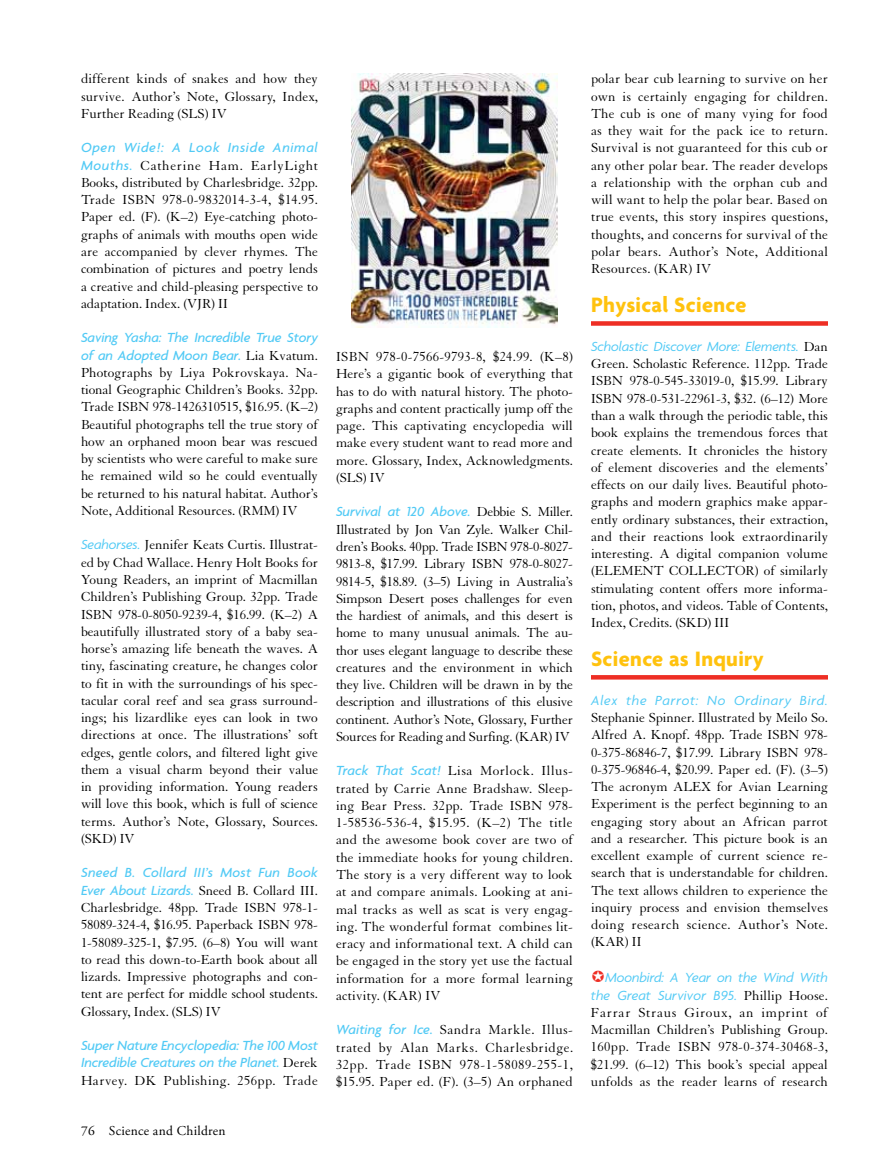
<style>
.page{position:relative;width:891px;height:1175px;background:#fff}
.page>*{position:absolute;margin:0;border:0;box-sizing:border-box;transform-origin:0 0}
.t1{font:700 22.5px "Agenda";letter-spacing:.015em;color:#ffc20e}
.t2{font:14.25px/17.2px "Granjon LT Std";letter-spacing:-.005em;color:#000;text-align:justify}
.t3{font:italic 500 14.25px/17.2px "Agenda";letter-spacing:-.01em;color:#52caf5}
.t4{font:italic 14.25px/17.2px "Agenda";letter-spacing:-.01em;color:#52caf5;text-align:right}
.t5{font:14.25px "Granjon LT Std";letter-spacing:.025em;color:#000}
.t6{font:italic 500 14.25px "Agenda";letter-spacing:.015em;color:#52caf5}
.t7{font:italic 14.25px "Agenda";letter-spacing:.05em;color:#52caf5}
.t8{font:italic 500 14.25px "Agenda";letter-spacing:.045em;color:#52caf5}
.t9{font:13.5px "Adobe Garamond Pro";letter-spacing:.02em;color:#000}
.s1{font-family:"Agenda";font-weight:500;font-style:italic;color:#52caf5}
.s2{font-family:"Granjon LT Std";font-weight:400;font-style:normal;color:#000}
.s3{font-family:"Agenda";font-style:italic;color:#52caf5}
.s4{font-family:"Granjon LT Std";font-style:normal;color:#000}
</style>
<div class="page">
<div style="left:591px;top:321px;width:237px;height:5px;background:#ee2e24"></div>
<svg style="left:591px;top:675px;width:237px;height:4px"></svg>
<img style="left:351px;top:74px;width:207px;height:254px">
<p class="t2" style="left:81px;top:71px;width:239px">different kinds of snakes and how they survive. Author’s Note, Glossary, Index, Further Reading (SLS) IV</p>
<p class="t8" style="left:81px;top:139px;width:238px">Open Wide!: A Look Inside Animal</p>
<p class="t2" style="left:81px;top:157px;width:239px"><span class="s1">Mouths.</span> Catherine Ham. EarlyLight Books, distributed by Charlesbridge. 32pp.<br>Trade ISBN 978-0-9832014-3-4, $14.95.<br>Paper ed. (F). (K–2) Eye-catching photo&shy;graphs of animals with mouths open wide are accompanied by clever rhymes. The combination of pictures and poetry lends a creative and child-pleasing perspective to adaptation. Index. (VJR) II</p>
<p class="t3" style="left:81px;top:329px;width:239px">Saving Yasha: The Incredible True Story of an Adopted Moon Bear. <span class="s2">Lia Kvatum.</span></p>
<p class="t2" style="left:81px;top:364px;width:239px">Photographs by Liya Pokrovskaya. Na&shy;tional Geographic Children’s Books. 32pp.<br>Trade ISBN 978-1426310515, $16.95. (K–2)<br>Beautiful photographs tell the true story of how an orphaned moon bear was rescued by scientists who were careful to make sure he remained wild so he could eventually be returned to his natural habitat. Author’s Note, Additional Resources. (RMM) IV</p>
<p class="t2" style="left:81px;top:537px;width:239px"><span class="s3">Seahorses.</span> Jennifer Keats Curtis. Illustrat&shy;ed by Chad Wallace. Henry Holt Books for Young Readers, an imprint of Macmillan Children’s Publishing Group. 32pp. Trade ISBN 978-0-8050-9239-4, $16.99. (K–2) A beautifully illustrated story of a baby sea&shy;horse’s amazing life beneath the waves. A tiny, fascinating creature, he changes color to fit in with the surroundings of his spec&shy;tacular coral reef and sea grass surround&shy;ings; his lizardlike eyes can look in two directions at once. The illustrations’ soft edges, gentle colors, and filtered light give them a visual charm beyond their value in providing information. Young readers will love this book, which is full of science terms. Author’s Note, Glossary, Sources. (SKD) IV</p>
<p class="t6" style="left:81px;top:864px;width:238px">Sneed B. Collard III’s Most Fun Book</p>
<p class="t2" style="left:81px;top:882px;width:239px"><span class="s1">Ever About Lizards.</span> Sneed B. Collard III.<br>Charlesbridge. 48pp. Trade ISBN 978-1- 58089-324-4, $16.95. Paperback ISBN 978- 1-58089-325-1, $7.95. (6–8) You will want to read this down-to-Earth book about all lizards. Impressive photographs and con&shy;tent are perfect for middle school students.<br>Glossary, Index. (SLS) IV</p>
<p class="t3" style="left:81px;top:1037px;width:239px">Super Nature Encyclopedia: The 100 Most<br>Incredible Creatures on the Planet. <span class="s2">Derek</span></p>
<p class="t5" style="left:81px;top:1072px;width:238px">Harvey. DK Publishing. 256pp. Trade</p>
<p class="t9" style="left:81px;top:1122px;width:146px">76 Science and Children</p>
<p class="t2" style="left:336px;top:348px;width:239px">ISBN 978-0-7566-9793-8, $24.99. (K–8)<br>Here’s a gigantic book of everything that has to do with natural history. The photo&shy;graphs and content practically jump off the page. This captivating encyclopedia will make every student want to read more and more. Glossary, Index, Acknowledgments. (SLS) IV</p>
<p class="t3" style="left:336px;top:503px;width:239px">Survival at 120 Above. <span class="s2">Debbie S. Miller.</span></p>
<p class="t2" style="left:336px;top:521px;width:239px">Illustrated by Jon Van Zyle. Walker Chil&shy;dren’s Books. 40pp. Trade ISBN 978-0-8027- 9813-8, $17.99. Library ISBN 978-0-8027- 9814-5, $18.89. (3–5) Living in Australia’s Simpson Desert poses challenges for even the hardiest of animals, and this desert is home to many unusual animals. The au&shy;thor uses elegant language to describe these creatures and the environment in which they live. Children will be drawn in by the description and illustrations of this elusive continent. Author’s Note, Glossary, Further Sources for Reading and Surfing. (KAR) IV</p>
<p class="t2" style="left:336px;top:762px;width:239px"><span class="s1">Track That Scat!</span> Lisa Morlock. Illus&shy;trated by Carrie Anne Bradshaw. Sleep&shy;ing Bear Press. 32pp. Trade ISBN 978- 1-58536-536-4, $15.95. (K–2) The title and the awesome book cover are two of the immediate hooks for young children.<br>The story is a very different way to look at and compare animals. Looking at ani&shy;mal tracks as well as scat is very engag&shy;ing. The wonderful format combines lit&shy;eracy and informational text. A child can be engaged in the story yet use the factual information for a more formal learning activity. (KAR) IV</p>
<p class="t2" style="left:336px;top:1021px;width:239px"><span class="s1">Waiting for Ice.</span> Sandra Markle. Illus&shy;trated by Alan Marks. Charlesbridge.<br>32pp. Trade ISBN 978-1-58089-255-1, $15.95. Paper ed. (F). (3–5) An orphaned</p>
<p class="t2" style="left:591px;top:71px;width:239px">polar bear cub learning to survive on her own is certainly engaging for children.<br>The cub is one of many vying for food as they wait for the pack ice to return.<br>Survival is not guaranteed for this cub or any other polar bear. The reader develops a relationship with the orphan cub and will want to help the polar bear. Based on true events, this story inspires questions, thoughts, and concerns for survival of the polar bears. Author’s Note, Additional Resources. (KAR) IV</p>
<h1 class="t1" style="left:591px;top:293px;width:157px">Physical Science</h1>
<p class="t4" style="left:591px;top:338px;width:239px">Scholastic Discover More: Elements. <span class="s4">Dan</span></p>
<p class="t2" style="left:591px;top:355px;width:239px">Green. Scholastic Reference. 112pp. Trade ISBN 978-0-545-33019-0, $15.99. Library ISBN 978-0-531-22961-3, $32. (6–12) More than a walk through the periodic table, this book explains the tremendous forces that create elements. It chronicles the history of element discoveries and the elements’ effects on our daily lives. Beautiful photo&shy;graphs and modern graphics make appar&shy;ently ordinary substances, their extraction, and their reactions look extraordinarily interesting. A digital companion volume (ELEMENT COLLECTOR) of similarly stimulating content offers more informa&shy;tion, photos, and videos. Table of Contents, Index, Credits. (SKD) III</p>
<h1 class="t1" style="left:591px;top:646px;width:174px">Science as Inquiry</h1>
<p class="t7" style="left:591px;top:691px;width:238px">Alex the Parrot: No Ordinary Bird.</p>
<p class="t2" style="left:591px;top:709px;width:239px">Stephanie Spinner. Illustrated by Meilo So.<br>Alfred A. Knopf. 48pp. Trade ISBN 978- 0-375-86846-7, $17.99. Library ISBN 978- 0-375-96846-4, $20.99. Paper ed. (F). (3–5)<br>The acronym ALEX for Avian Learning Experiment is the perfect beginning to an engaging story about an African parrot and a researcher. This picture book is an excellent example of current science re&shy;search that is understandable for children.<br>The text allows children to experience the inquiry process and envision themselves doing research science. Author’s Note. (KAR) II</p>
<p class="t4" style="left:591px;top:969px;width:238px">Moonbird: A Year on the Wind With the Great Survivor B95. <span class="s4">Phillip Hoose.</span></p>
<p class="t2" style="left:591px;top:1004px;width:239px">Farrar Straus Giroux, an imprint of Macmillan Children’s Publishing Group.<br>160pp. Trade ISBN 978-0-374-30468-3, $21.99. (6–12) This book’s special appeal unfolds as the reader learns of research</p>
</div>
